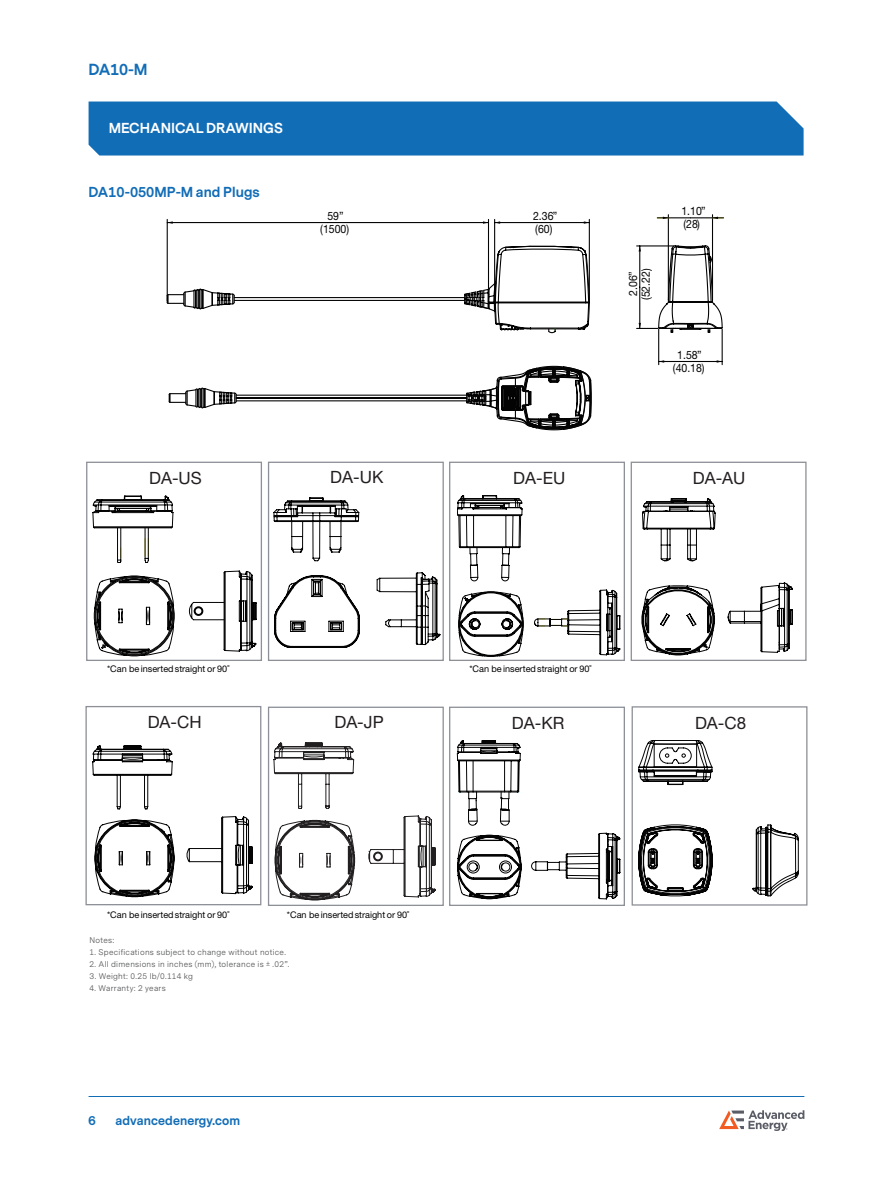
<style>
.page{position:relative;width:893px;height:1188px;background:#fff}
.page>*{position:absolute;margin:0;border:0;box-sizing:border-box;transform-origin:0 0}
.t1{font:16.95px "Helvetica Neue LT Std";color:#231f20}
.t2{font:700 15px "Messina Sans";color:#126db7}
.t3{font:700 13.5px "Messina Sans";color:#126db7}
.t4{font:700 13.5px "Messina Sans";color:#fff}
.t5{font:700 12px "Messina Sans";letter-spacing:.01em;color:#126db7}
.t6{font:11.55px/12.8px "Helvetica Neue LT Std";color:#030303;text-align:center;scale:.91 1}
.t7{font:9.15px "Helvetica Neue LT Std";color:#030303}
.t8{font:8.25px "Messina Sans";letter-spacing:.03em;color:#57585a}
</style>
<div class="page">
<hr style="left:89px;top:1096px;width:715px;height:1px;background:#126db7">
<svg style="left:719px;top:1110px;width:85px;height:21px"></svg>
<div style="left:89px;top:102px;width:715px;height:54px;background:#126db7"></div>
<hr style="left:712px;top:215px;width:1px;height:85px;background:#030303">
<hr style="left:668px;top:215px;width:1px;height:85px;background:#030303">
<hr style="left:690px;top:217px;width:34px;height:1px;background:#030303">
<hr style="left:657px;top:217px;width:33px;height:1px;background:#030303">
<svg style="left:712px;top:217px;width:12px;height:2px"></svg>
<svg style="left:657px;top:217px;width:11px;height:2px"></svg>
<hr style="left:589px;top:219px;width:1px;height:82px;background:#030303">
<hr style="left:494px;top:219px;width:1px;height:82px;background:#030303">
<hr style="left:542px;top:222px;width:47px;height:1px;background:#030303">
<hr style="left:495px;top:222px;width:47px;height:1px;background:#030303">
<hr style="left:167px;top:219px;width:1px;height:82px;background:#030303">
<hr style="left:488px;top:219px;width:1px;height:72px;background:#030303">
<hr style="left:167px;top:222px;width:161px;height:1px;background:#030303">
<hr style="left:328px;top:222px;width:160px;height:1px;background:#030303">
<svg style="left:169px;top:290px;width:297px;height:119px"></svg>
<svg style="left:466px;top:245px;width:257px;height:185px"></svg>
<svg style="left:86px;top:462px;width:539px;height:199px"></svg>
<svg style="left:642px;top:498px;width:151px;height:157px"></svg>
<div style="left:631px;top:462px;width:176px;height:199px;border:1px solid #8e9097"></div>
<svg style="left:92px;top:745px;width:160px;height:152px"></svg>
<div style="left:85px;top:706px;width:176px;height:199px;border:1px solid #8e9097"></div>
<svg style="left:267px;top:706px;width:358px;height:200px"></svg>
<svg style="left:638px;top:740px;width:160px;height:156px"></svg>
<div style="left:632px;top:706px;width:175px;height:200px;border:1px solid #8e9097"></div>
<h2 class="t2" style="left:89px;top:59px;width:61px">DA10-M</h2>
<h3 class="t4" style="left:109px;top:119px;width:176px">MECHANICAL DRAWINGS</h3>
<h3 class="t3" style="left:89px;top:182px;width:172px">DA10-050MP-M and Plugs</h3>
<h3 class="t6" style="left:320px;top:209px;width:33px">59” (1500)</h3>
<h3 class="t6" style="left:533px;top:209px;width:28px;text-align:left">2.36” (60)</h3>
<h3 class="t6" style="left:681px;top:205px;width:28px;text-align:left">1.10” (28)</h3>
<h3 class="t6" style="left:627px;top:300px;width:36px;rotate:-90deg">2.06” (52.22)</h3>
<h3 class="t6" style="left:673px;top:348px;width:36px">1.58” (40.18)</h3>
<h1 class="t1" style="left:149px;top:468px;width:54px">DA-US</h1>
<h1 class="t1" style="left:330px;top:467px;width:55px">DA-UK</h1>
<h1 class="t1" style="left:513px;top:468px;width:54px">DA-EU</h1>
<h1 class="t1" style="left:693px;top:468px;width:54px">DA-AU</h1>
<p class="t7" style="left:107px;top:663px;width:124px">*Can be inserted straight or 90˚</p>
<p class="t7" style="left:469px;top:663px;width:124px">*Can be insertedstraight or 90˚</p>
<h1 class="t1" style="left:148px;top:712px;width:55px">DA-CH</h1>
<h1 class="t1" style="left:334px;top:712px;width:51px">DA-JP</h1>
<h1 class="t1" style="left:512px;top:713px;width:54px">DA-KR</h1>
<h1 class="t1" style="left:695px;top:713px;width:53px">DA-C8</h1>
<p class="t7" style="left:107px;top:910px;width:124px">*Can be inserted straight or 90˚</p>
<p class="t7" style="left:287px;top:910px;width:124px">*Can be inserted straight or 90˚</p>
<p class="t8" style="left:90px;top:935px;width:26px">Notes:</p>
<p class="t8" style="left:90px;top:947px;width:198px">1. Specifications subject to change without notice.</p>
<p class="t8" style="left:90px;top:959px;width:201px">2. All dimensions in inches (mm), tolerance is ± .02”.</p>
<p class="t8" style="left:90px;top:971px;width:105px">3. Weight: 0.25 lb/0.114 kg</p>
<p class="t8" style="left:90px;top:983px;width:78px">4. Warranty: 2 years</p>
<h3 class="t5" style="left:89px;top:1113px;width:9px">6</h3>
<h3 class="t5" style="left:116px;top:1113px;width:126px">advancedenergy.com</h3>
</div>
